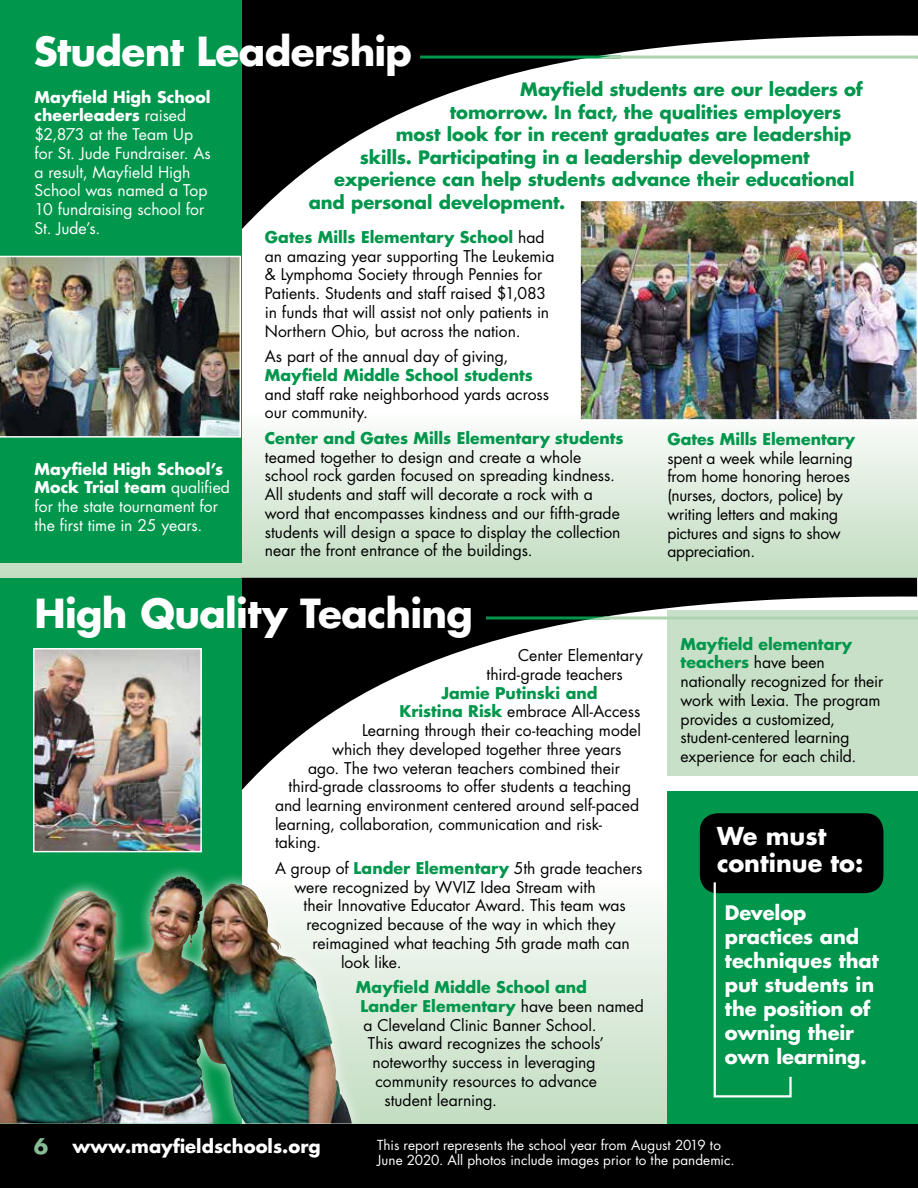
<style>
.page{position:relative;width:918px;height:1188px;background:#fff}
.page>*{position:absolute;margin:0;border:0;box-sizing:border-box;transform-origin:0 0}
.t1{font:700 39px "Futura LT Pro";letter-spacing:-.02em;color:#fff}
.t2{font:700 24px/27px "Futura LT Pro";color:#fff}
.t3{font:700 19.5px/24px "Futura LT Pro";letter-spacing:-.005em;color:#fff}
.t4{font:700 18px "Futura LT Pro";letter-spacing:-.005em;color:#00964c}
.t5{font:700 18px "Futura LT Pro";color:#fff}
.t6{font:15.75px/18.8px "Futura LT Pro";color:#000}
.t7{font:15.75px/18.8px "Futura LT Pro";color:#fff}
.t8{font:700 15.75px "Futura LT Pro";color:#00964c}
.t9{font:13.5px/15px "Futura LT Pro";letter-spacing:.005em;color:#fff}
.s1{font-weight:700}
.s2{font-weight:700;color:#00964c}
.s3{font-weight:400;color:#000}
.s4{font-size:21px;color:#85bd96}
</style>
<div class="page">
<div style="left:0;top:411px;width:918px;height:167px;background:linear-gradient(to bottom,#fcfdfc,#c1dcc0)"></div>
<div style="left:230px;top:875px;width:470px;height:256px;background:linear-gradient(to bottom,#fcfdfc,#c1dcc0)"></div>
<svg style="left:241px;top:0;width:677px;height:230px"></svg>
<div style="left:0;top:0;width:241px;height:563px;background:#00964c"></div>
<svg style="left:241px;top:578px;width:676px;height:213px"></svg>
<div style="left:0;top:578px;width:241px;height:553px;background:#00964c"></div>
<hr style="left:420px;top:56px;width:201px;height:3px;background:#00964c">
<div style="left:667px;top:610px;width:251px;height:166px;background:#c8e0c7"></div>
<hr style="left:486px;top:617px;width:124px;height:3px;background:#00964c">
<svg style="left:588px;top:617px;width:330px;height:3px"></svg>
<svg style="left:596px;top:56px;width:322px;height:3px"></svg>
<div style="left:0;top:864px;width:363px;height:272px;background:#fff;opacity:.81"></div>
<img style="left:0;top:876px;width:352px;height:248px">
<img style="left:582px;top:202px;width:334px;height:217px">
<div style="left:580px;top:200px;width:338px;height:221px;border:1px solid #fff"></div>
<img style="left:0;top:256px;width:241px;height:182px">
<div style="left:667px;top:791px;width:251px;height:340px;background:#00964c"></div>
<div style="left:700px;top:813px;width:183px;height:80px;background:#000;border-radius:18px"></div>
<svg style="left:713px;top:882px;width:80px;height:216px"></svg>
<img style="left:36px;top:651px;width:163px;height:198px">
<div style="left:33px;top:648px;width:169px;height:204px;border:2px solid #fff"></div>
<div style="left:0;top:1124px;width:918px;height:64px;background:#000"></div>
<h1 class="t1" style="left:34px;top:21px;width:380px">Student Leadership</h1>
<p class="t7" style="left:35px;top:87px;width:178px"><span class="s1">Mayfield High School cheerleaders</span> raised $2,873 at the Team Up for St. Jude Fundraiser. As a result, Mayfield High<br>School was named a Top<br>10 fundraising school for<br>St. Jude’s.</p>
<p class="t7" style="left:35px;top:459px;width:197px"><span class="s1">Mayfield High School’s<br>Mock Trial team</span> qualified for the state tournament for the first time in 25 years.</p>
<p class="t4" style="left:520px;top:76px;width:344px">Mayfield students are our leaders of</p>
<p class="t4" style="left:450px;top:98px;width:393px">tomorrow. In fact, the qualities employers</p>
<p class="t4" style="left:396px;top:121px;width:457px">most look for in recent graduates are leadership</p>
<p class="t4" style="left:360px;top:143px;width:451px">skills. Participating in a leadership development</p>
<p class="t4" style="left:334px;top:166px;width:522px">experience can help students advance their educational</p>
<p class="t4" style="left:309px;top:188px;width:258px">and personal development.</p>
<p class="t6" style="left:265px;top:228px;width:291px"><span class="s2">Gates Mills Elementary School</span> had an amazing year supporting The Leukemia &amp; Lymphoma Society through Pennies for Patients. Students and staff raised $1,083 in funds that will assist not only patients in Northern Ohio, but across the nation.</p>
<p class="t6" style="left:265px;top:347px;width:245px">As part of the annual day of giving,</p>
<p class="t8" style="left:265px;top:363px;width:269px">Mayfield Middle School students</p>
<p class="t6" style="left:265px;top:384px;width:286px">and staff rake neighborhood yards across our community.</p>
<p class="t8" style="left:265px;top:426px;width:360px">Center and Gates Mills Elementary students</p>
<p class="t6" style="left:265px;top:447px;width:357px">teamed together to design and create a whole school rock garden focused on spreading kindness.<br>All students and staff will decorate a rock with a word that encompasses kindness and our fifth-grade students will design a space to display the collection near the front entrance of the buildings.</p>
<p class="t8" style="left:667px;top:427px;width:189px">Gates Mills Elementary</p>
<p class="t6" style="left:667px;top:448px;width:187px">spent a week while learning from home honoring heroes (nurses, doctors, police) by writing letters and making pictures and signs to show appreciation.</p>
<h1 class="t1" style="left:35px;top:584px;width:440px">High Quality Teaching</h1>
<p class="t6" style="left:681px;top:634px;width:204px"><span class="s2">Mayfield elementary teachers</span> have been nationally recognized for their work with Lexia. The program provides a customized, student-centered learning experience for each child.</p>
<p class="t6" style="left:487px;top:646px;width:158px;text-indent:32px">Center Elementary third-grade teachers</p>
<p class="t8" style="left:442px;top:681px;width:158px">Jamie Putinski and</p>
<p class="t6" style="left:400px;top:702px;width:242px"><span class="s2">Kristina Risk</span> embrace All-Access</p>
<p class="t6" style="left:362px;top:721px;width:280px">Learning through their co-teaching model</p>
<p class="t6" style="left:332px;top:739px;width:291px">which they developed together three years</p>
<p class="t6" style="left:308px;top:758px;width:314px">ago. The two veteran teachers combined their</p>
<p class="t6" style="left:289px;top:777px;width:344px">third-grade classrooms to offer students a teaching</p>
<p class="t6" style="left:275px;top:796px;width:366px">and learning environment centered around self-paced</p>
<p class="t6" style="left:275px;top:814px;width:329px">learning, collaboration, communication and risk-</p>
<p class="t6" style="left:275px;top:833px;width:48px">taking.</p>
<p class="t6" style="left:275px;top:859px;width:369px">A group of <span class="s2">Lander Elementary</span> 5th grade teachers</p>
<p class="t6" style="left:295px;top:877px;width:303px">were recognized by WVIZ Idea Stream with</p>
<p class="t6" style="left:304px;top:896px;width:324px">their Innovative Educator Award. This team was</p>
<p class="t6" style="left:306px;top:915px;width:311px">recognized because of the way in which they</p>
<p class="t6" style="left:312px;top:934px;width:319px">reimagined what teaching 5th grade math can</p>
<p class="t6" style="left:341px;top:952px;width:62px">look like.</p>
<p class="t8" style="left:356px;top:975px;width:233px">Mayfield Middle School and</p>
<p class="t8" style="left:361px;top:994px;width:285px">Lander Elementary <span class="s3">have been named</span></p>
<p class="t6" style="left:363px;top:1015px;width:235px">a Cleveland Clinic Banner School.</p>
<p class="t6" style="left:368px;top:1034px;width:238px">This award recognizes the schools’</p>
<p class="t6" style="left:373px;top:1053px;width:225px">noteworthy success in leveraging</p>
<p class="t6" style="left:375px;top:1072px;width:223px">community resources to advance</p>
<p class="t6" style="left:384px;top:1090px;width:114px">student learning.</p>
<p class="t5" style="left:34px;top:1133px;width:288px"><span class="s4">6</span> www.mayfieldschools.org</p>
<p class="t9" style="left:377px;top:1138px;width:359px">This report represents the school year from August 2019 to<br>June 2020. All photos include images prior to the pandemic.</p>
<h2 class="t2" style="left:717px;top:822px;width:148px">We must continue to:</h2>
<p class="t3" style="left:725px;top:900px;width:156px">Develop practices and techniques that put students in the position of owning their own learning.</p>
</div>
